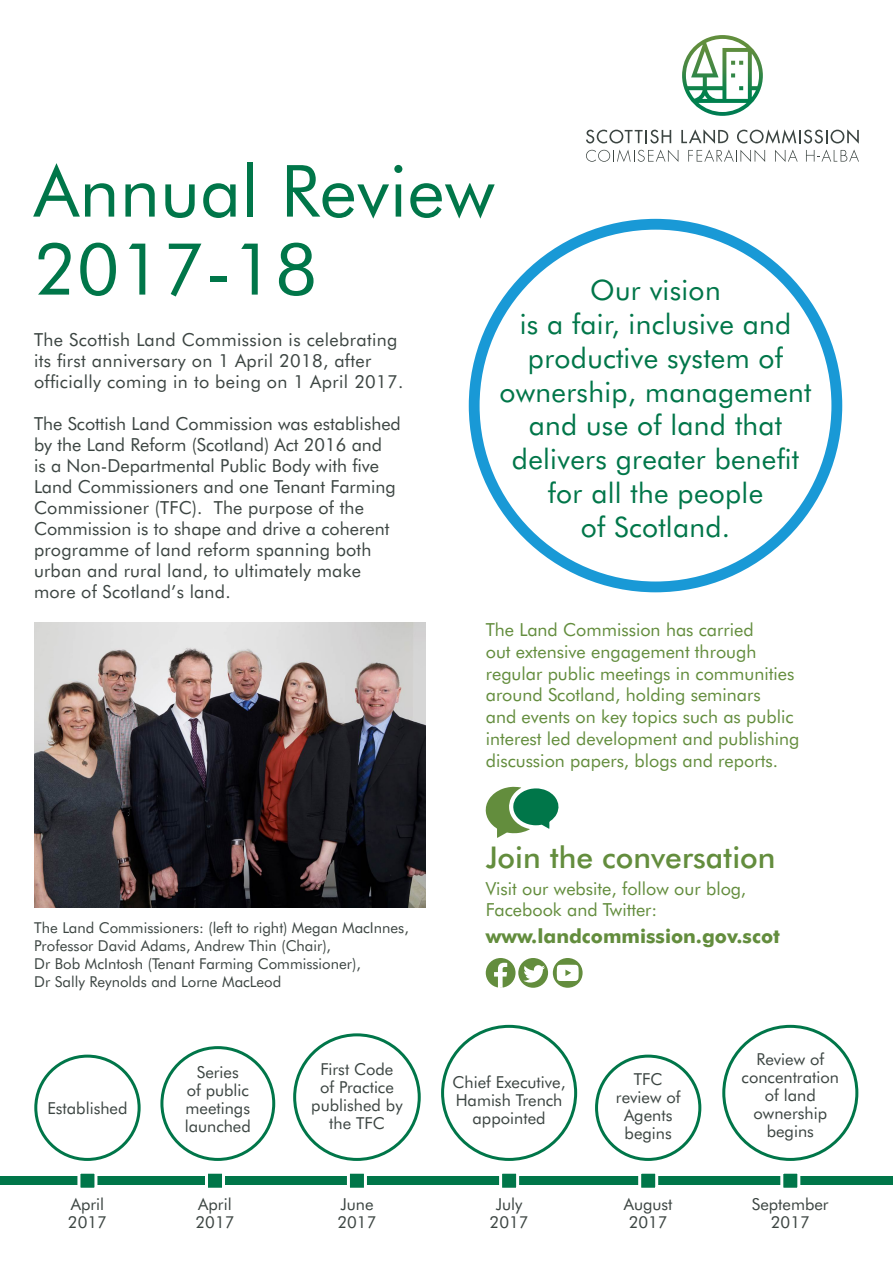
<style>
.page{position:relative;width:893px;height:1263px;background:#fff}
.page>*{position:absolute;margin:0;border:0;box-sizing:border-box;transform-origin:0 0}
.t1{font:72px/78px "Futura BT";letter-spacing:.005em;color:#007649}
.t2{font:500 30px "Futura BT";color:#638d3d}
.t3{font:28.2px/33.9px "Futura BT";letter-spacing:.01em;color:#007649;text-align:center}
.t4{font:700 19.5px "Futura BT";color:#638d3d}
.t5{font:18px/21px "Futura BT";letter-spacing:.01em;color:#3c4542}
.t6{font:18px/21.8px "Futura BT";color:#638d3d}
.t7{font:16.5px/18px "Futura BT";color:#3c4542;text-align:center}
.t8{font:15px/18px "Futura BT";color:#3c4542}
</style>
<div class="page">
<div style="left:0;top:1176px;width:893px;height:9px;background:#007649"></div>
<svg style="left:586px;top:130px;width:85px;height:13px"></svg>
<svg style="left:681px;top:129px;width:47px;height:15px"></svg>
<svg style="left:737px;top:129px;width:122px;height:15px"></svg>
<svg style="left:586px;top:150px;width:92px;height:12px"></svg>
<svg style="left:688px;top:150px;width:77px;height:12px"></svg>
<svg style="left:775px;top:150px;width:23px;height:12px"></svg>
<svg style="left:806px;top:150px;width:53px;height:12px"></svg>
<img style="left:682px;top:35px;width:81px;height:81px">
<img style="left:34px;top:622px;width:391px;height:286px">
<div style="left:469px;top:219px;width:373px;height:373px;border:11px solid #1999d6;border-radius:50%"></div>
<svg style="left:499px;top:1173px;width:21px;height:15px"></svg>
<div style="left:441px;top:1025px;width:136px;height:136px;border:3px solid #007649;border-radius:50%"></div>
<svg style="left:77px;top:1173px;width:21px;height:15px"></svg>
<div style="left:34px;top:1054px;width:107px;height:107px;border:3px solid #007649;border-radius:50%"></div>
<svg style="left:205px;top:1173px;width:20px;height:15px"></svg>
<div style="left:160px;top:1046px;width:115px;height:115px;border:3px solid #007649;border-radius:50%"></div>
<svg style="left:346px;top:1173px;width:21px;height:15px"></svg>
<div style="left:293px;top:1033px;width:128px;height:128px;border:3px solid #007649;border-radius:50%"></div>
<svg style="left:638px;top:1173px;width:21px;height:15px"></svg>
<div style="left:595px;top:1054px;width:106px;height:107px;border:3px solid #007649;border-radius:50%"></div>
<svg style="left:780px;top:1173px;width:21px;height:15px"></svg>
<div style="left:722px;top:1025px;width:136px;height:136px;border:3px solid #007649;border-radius:50%"></div>
<svg style="left:486px;top:958px;width:97px;height:30px"></svg>
<svg style="left:485px;top:787px;width:74px;height:51px"></svg>
<h1 class="t1" style="left:34px;top:151px;width:462px">Annual Review<br>2017-18</h1>
<p class="t5" style="left:34px;top:329px;width:371px">The Scottish Land Commission is celebrating its first anniversary on 1 April 2018, after officially coming in to being on 1 April 2017.</p>
<p class="t5" style="left:34px;top:413px;width:368px">The Scottish Land Commission was established by the Land Reform (Scotland) Act 2016 and<br>is a Non-Departmental Public Body with five Land Commissioners and one Tenant Farming Commissioner (TFC). The purpose of the Commission is to shape and drive a coherent programme of land reform spanning both urban and rural land, to ultimately make more of Scotland’s land.</p>
<h3 class="t3" style="left:499px;top:273px;width:314px">Our vision<br>is a fair, inclusive and productive system of ownership, management and use of land that delivers greater benefit for all the people<br>of Scotland.</h3>
<p class="t6" style="left:486px;top:619px;width:315px">The Land Commission has carried<br>out extensive engagement through regular public meetings in communities around Scotland, holding seminars<br>and events on key topics such as public interest led development and publishing discussion papers, blogs and reports.</p>
<p class="t8" style="left:34px;top:918px;width:376px">The Land Commissioners: (left to right) Megan MacInnes, Professor David Adams, Andrew Thin (Chair),<br>Dr Bob McIntosh (Tenant Farming Commissioner),<br>Dr Sally Reynolds and Lorne MacLeod</p>
<p class="t7" style="left:47px;top:1099px;width:82px">Established</p>
<p class="t7" style="left:68px;top:1195px;width:40px;text-align:left">April<br>2017</p>
<p class="t7" style="left:185px;top:1063px;width:68px">Series<br>of public meetings launched</p>
<p class="t7" style="left:196px;top:1195px;width:40px;text-align:left">April<br>2017</p>
<p class="t7" style="left:311px;top:1060px;width:93px">First Code<br>of Practice published by the TFC</p>
<p class="t7" style="left:337px;top:1195px;width:40px;text-align:left">June<br>2017</p>
<h2 class="t2" style="left:486px;top:839px;width:291px">Join the conversation</h2>
<p class="t6" style="left:486px;top:878px;width:262px;line-height:21px">Visit our website, follow our blog,<br>Facebook and Twitter:</p>
<p class="t4" style="left:486px;top:924px;width:296px">www.landcommission.gov.scot</p>
<p class="t7" style="left:453px;top:1072px;width:114px">Chief Executive,<br>Hamish Trench appointed</p>
<p class="t7" style="left:490px;top:1195px;width:40px">July<br>2017</p>
<p class="t7" style="left:616px;top:1070px;width:66px">TFC review of<br>Agents begins</p>
<p class="t7" style="left:624px;top:1195px;width:50px;text-align:left">August<br>2017</p>
<p class="t7" style="left:742px;top:1050px;width:99px">Review of concentration of land ownership begins</p>
<p class="t7" style="left:752px;top:1195px;width:78px">September<br>2017</p>
</div>
